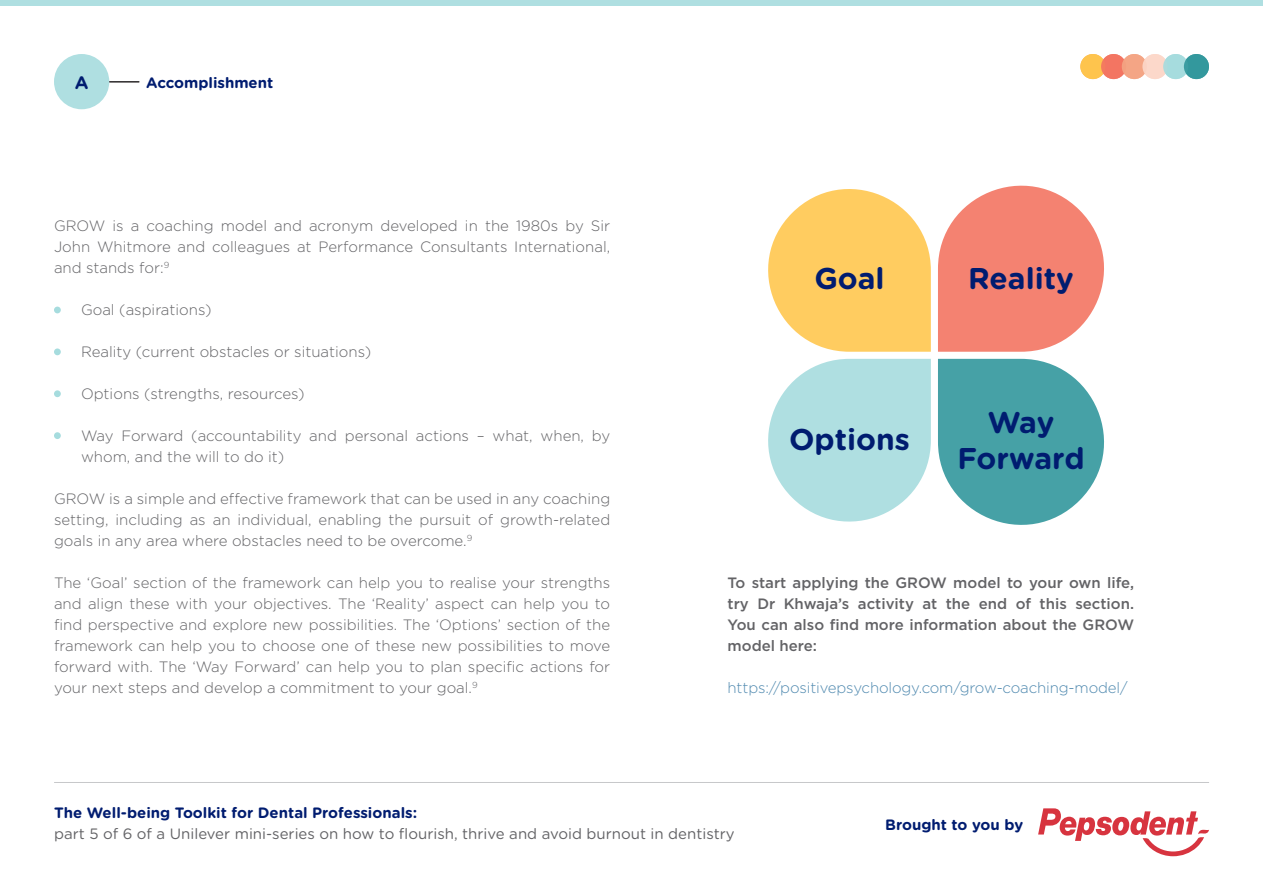
<style>
.page{position:relative;width:1263px;height:893px;background:#fff}
.page>*{position:absolute;margin:0;border:0;box-sizing:border-box;transform-origin:0 0}
.t1{font:700 30px/36px "Gotham Rounded";color:#001c70;text-align:center}
.t2{font:700 18px "Gotham Rounded";color:#001c70}
.t3{font:300 15px/21px "Gotham HTF";color:#636366;text-align:justify}
.t4{font:500 15px/21px "Gotham HTF";color:#636366;text-align:justify}
.t5{font:15px "Gotham Rounded";color:#636366}
.t6{font:700 15px "Gotham Rounded";color:#001c70}
.t7{font:300 15px "Gotham HTF";letter-spacing:-.01em;color:#4f89af}
</style>
<div class="page">
<hr style="left:54px;top:782px;width:1155px;height:1px;background:#c7c8ca">
<div style="left:54px;top:54px;width:55px;height:55px;background:#afdfe1;border-radius:50%"></div>
<div style="left:0;top:0;width:1263px;height:6px;background:#afdfe1"></div>
<hr style="left:109px;top:82px;width:30px;height:1px;background:#231f20">
<div style="left:1080px;top:54px;width:25px;height:25px;background:#ffc74f;border-radius:50%"></div>
<div style="left:1101px;top:54px;width:25px;height:25px;background:#f37461;border-radius:50%"></div>
<div style="left:1122px;top:54px;width:25px;height:25px;background:#f4a584;border-radius:50%"></div>
<div style="left:1142px;top:54px;width:25px;height:25px;background:#fcd8ca;border-radius:50%"></div>
<div style="left:1163px;top:54px;width:25px;height:25px;background:#a6dcde;border-radius:50%"></div>
<div style="left:1184px;top:54px;width:25px;height:25px;background:#31979c;border-radius:50%"></div>
<svg style="left:1038px;top:808px;width:171px;height:48px"></svg>
<div style="left:54px;top:307px;width:7px;height:6px;background:#a6dcde;border-radius:50%"></div>
<div style="left:54px;top:390px;width:7px;height:7px;background:#a6dcde;border-radius:50%"></div>
<div style="left:54px;top:348px;width:7px;height:7px;background:#a6dcde;border-radius:50%"></div>
<div style="left:54px;top:432px;width:7px;height:7px;background:#a6dcde;border-radius:50%"></div>
<svg style="left:768px;top:189px;width:163px;height:163px"></svg>
<svg style="left:768px;top:359px;width:163px;height:163px"></svg>
<svg style="left:938px;top:185px;width:166px;height:167px"></svg>
<svg style="left:938px;top:359px;width:166px;height:166px"></svg>
<p class="t2" style="left:75px;top:69px;width:15px">A</p>
<p class="t6" style="left:146px;top:71px;width:129px">Accomplishment</p>
<p class="t3" style="left:54px;top:215px;width:558px">GROW is a coaching model and acronym developed in the 1980s by Sir John Whitmore and colleagues at Performance Consultants International, and stands for:<sup>9</sup></p>
<p class="t3" style="left:54px;top:299px;width:159px">• Goal (aspirations)</p>
<p class="t3" style="left:54px;top:341px;width:319px">• Reality (current obstacles or situations)</p>
<p class="t3" style="left:54px;top:383px;width:252px">• Options (strengths, resources)</p>
<p class="t3" style="left:81px;top:425px;width:531px;text-indent:-27px">• Way Forward (accountability and personal actions – what, when, by whom, and the will to do it)</p>
<p class="t3" style="left:54px;top:488px;width:558px">GROW is a simple and effective framework that can be used in any coaching setting, including as an individual, enabling the pursuit of growth-related goals in any area where obstacles need to be overcome.<sup>9</sup></p>
<p class="t3" style="left:54px;top:572px;width:558px">The ‘Goal’ section of the framework can help you to realise your strengths and align these with your objectives. The ‘Reality’ aspect can help you to find perspective and explore new possibilities. The ‘Options’ section of the framework can help you to choose one of these new possibilities to move forward with. The ‘Way Forward’ can help you to plan specific actions for your next steps and develop a commitment to your goal.<sup>9</sup></p>
<p class="t4" style="left:728px;top:571px;width:408px">To start applying the GROW model to your own life, try Dr Khwaja’s activity at the end of this section.<br>You can also find more information about the GROW model here:</p>
<p class="t1" style="left:814px;top:260px;width:72px">Goal</p>
<p class="t1" style="left:968px;top:260px;width:107px">Reality</p>
<p class="t1" style="left:957px;top:404px;width:129px">Way<br>Forward</p>
<p class="t1" style="left:789px;top:420px;width:122px">Options</p>
<p class="t7" style="left:728px;top:679px;width:401px">https://positivepsychology.com/grow-coaching-model/</p>
<p class="t6" style="left:54px;top:802px;width:365px">The Well-being Toolkit for Dental Professionals:</p>
<p class="t5" style="left:54px;top:824px;width:682px">part 5 of 6 of a Unilever mini-series on how to flourish, thrive and avoid burnout in dentistry</p>
<p class="t6" style="left:885px;top:813px;width:139px">Brought to you by</p>
</div>
